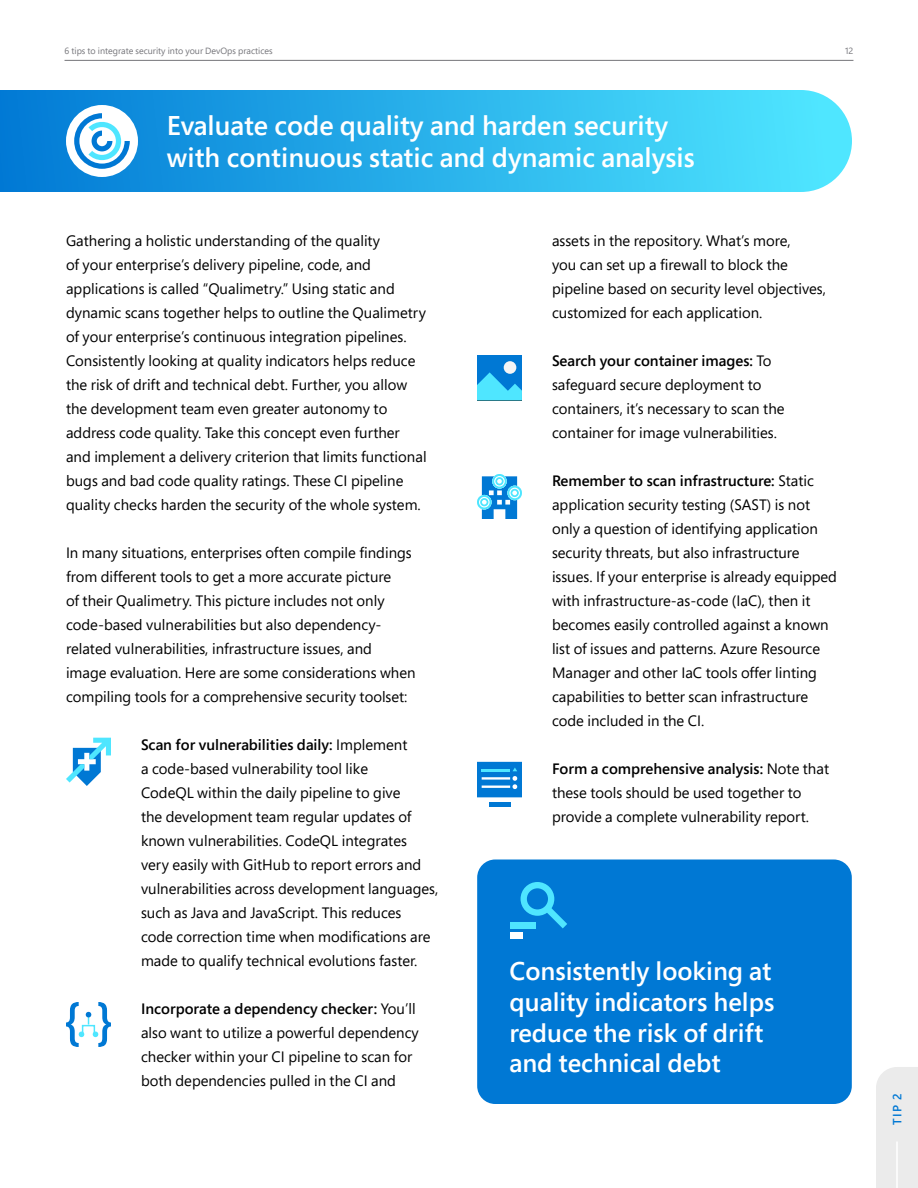
<style>
.page{position:relative;width:918px;height:1188px;background:#fff}
.page>*{position:absolute;margin:0;border:0;box-sizing:border-box;transform-origin:0 0}
.t1{font:600 27px/32.4px "Segoe Pro";color:#fff}
.t2{font:600 25.5px/30.6px "Segoe Pro";color:#fff}
.t3{font:15px/24px "Segoe Pro";color:#000}
.t4{font:600 12px "Segoe Pro";color:#0078d4}
.t5{font:9px "Segoe Pro";color:#75757a}
.s1{font-weight:600}
</style>
<div class="page">
<hr style="left:65px;top:60px;width:788px;height:1px;background:#75757a">
<div style="left:0;top:90px;width:801px;height:102px;background:linear-gradient(to right,#0179d4,#4de2fe)"></div>
<div style="left:750px;top:90px;width:102px;height:102px;background:#4de3fe;border-radius:51px"></div>
<div style="left:66px;top:105px;width:72px;height:72px;background:#fff;border-radius:50%"></div>
<svg style="left:74px;top:113px;width:56px;height:56px"></svg>
<div style="left:477px;top:860px;width:375px;height:244px;background:#0078d4;border-radius:18px"></div>
<div style="left:510px;top:922px;width:25px;height:6px;background:#4fe6ff"></div>
<div style="left:510px;top:933px;width:13px;height:6px;background:#fff"></div>
<svg style="left:521px;top:882px;width:46px;height:46px"></svg>
<div style="left:876px;top:1067px;width:42px;height:121px;background:#ebebeb"></div>
<hr style="left:896px;top:1142px;width:2px;height:46px;background:#fff">
<svg style="left:66px;top:738px;width:45px;height:48px"></svg>
<div style="left:477px;top:356px;width:45px;height:44px;background:#0078d4"></div>
<svg style="left:477px;top:372px;width:45px;height:29px"></svg>
<div style="left:504px;top:361px;width:12px;height:13px;background:#f5f5f5;border-radius:50%"></div>
<svg style="left:66px;top:1002px;width:45px;height:45px"></svg>
<svg style="left:477px;top:474px;width:45px;height:45px"></svg>
<div style="left:489px;top:802px;width:21px;height:5px;background:#0078d4"></div>
<svg style="left:477px;top:762px;width:45px;height:35px;background:#1e89d9"></svg>
<hr style="left:482px;top:769px;width:28px;height:2px;background:#4fe6ff">
<p class="t5" style="left:65px;top:45px;width:210px">6 tips to integrate security into your DevOps practices</p>
<p class="t5" style="left:845px;top:45px;width:10px">12</p>
<h1 class="t1" style="left:167px;top:109px;width:529px">Evaluate code quality and harden security with continuous static and dynamic analysis</h1>
<p class="t3" style="left:66px;top:228px;width:362px">Gathering a holistic understanding of the quality<br>of your enterprise’s delivery pipeline, code, and applications is called “Qualimetry.” Using static and dynamic scans together helps to outline the Qualimetry of your enterprise’s continuous integration pipelines.<br>Consistently looking at quality indicators helps reduce the risk of drift and technical debt. Further, you allow the development team even greater autonomy to address code quality. Take this concept even further and implement a delivery criterion that limits functional bugs and bad code quality ratings. These CI pipeline quality checks harden the security of the whole system.</p>
<p class="t3" style="left:66px;top:540px;width:351px">In many situations, enterprises often compile findings from different tools to get a more accurate picture<br>of their Qualimetry. This picture includes not only code-based vulnerabilities but also dependency&shy;related vulnerabilities, infrastructure issues, and image evaluation. Here are some considerations when compiling tools for a comprehensive security toolset:</p>
<p class="t3" style="left:141px;top:732px;width:299px"><span class="s1">Scan for vulnerabilities daily:</span> Implement<br>a code-based vulnerability tool like<br>CodeQL within the daily pipeline to give<br>the development team regular updates of known vulnerabilities. CodeQL integrates very easily with GitHub to report errors and vulnerabilities across development languages, such as Java and JavaScript. This reduces<br>code correction time when modifications are made to qualify technical evolutions faster.</p>
<p class="t3" style="left:141px;top:996px;width:279px"><span class="s1">Incorporate a dependency checker:</span> You’ll also want to utilize a powerful dependency checker within your CI pipeline to scan for both dependencies pulled in the CI and</p>
<p class="t3" style="left:552px;top:228px;width:276px">assets in the repository. What’s more,<br>you can set up a firewall to block the pipeline based on security level objectives, customized for each application.</p>
<p class="t3" style="left:552px;top:348px;width:234px"><span class="s1">Search your container images:</span> To safeguard secure deployment to containers, it’s necessary to scan the container for image vulnerabilities.</p>
<p class="t3" style="left:552px;top:468px;width:287px"><span class="s1">Remember to scan infrastructure:</span> Static application security testing (SAST) is not only a question of identifying application security threats, but also infrastructure issues. If your enterprise is already equipped with infrastructure-as-code (IaC), then it becomes easily controlled against a known list of issues and patterns. Azure Resource Manager and other IaC tools offer linting capabilities to better scan infrastructure code included in the CI.</p>
<p class="t3" style="left:552px;top:756px;width:279px"><span class="s1">Form a comprehensive analysis:</span> Note that these tools should be used together to provide a complete vulnerability report.</p>
<h2 class="t2" style="left:510px;top:955px;width:266px">Consistently looking at quality indicators helps reduce the risk of drift and technical debt</h2>
<p class="t4" style="left:889px;top:1125px;width:33px;rotate:-90deg">TIP 2</p>
</div>
